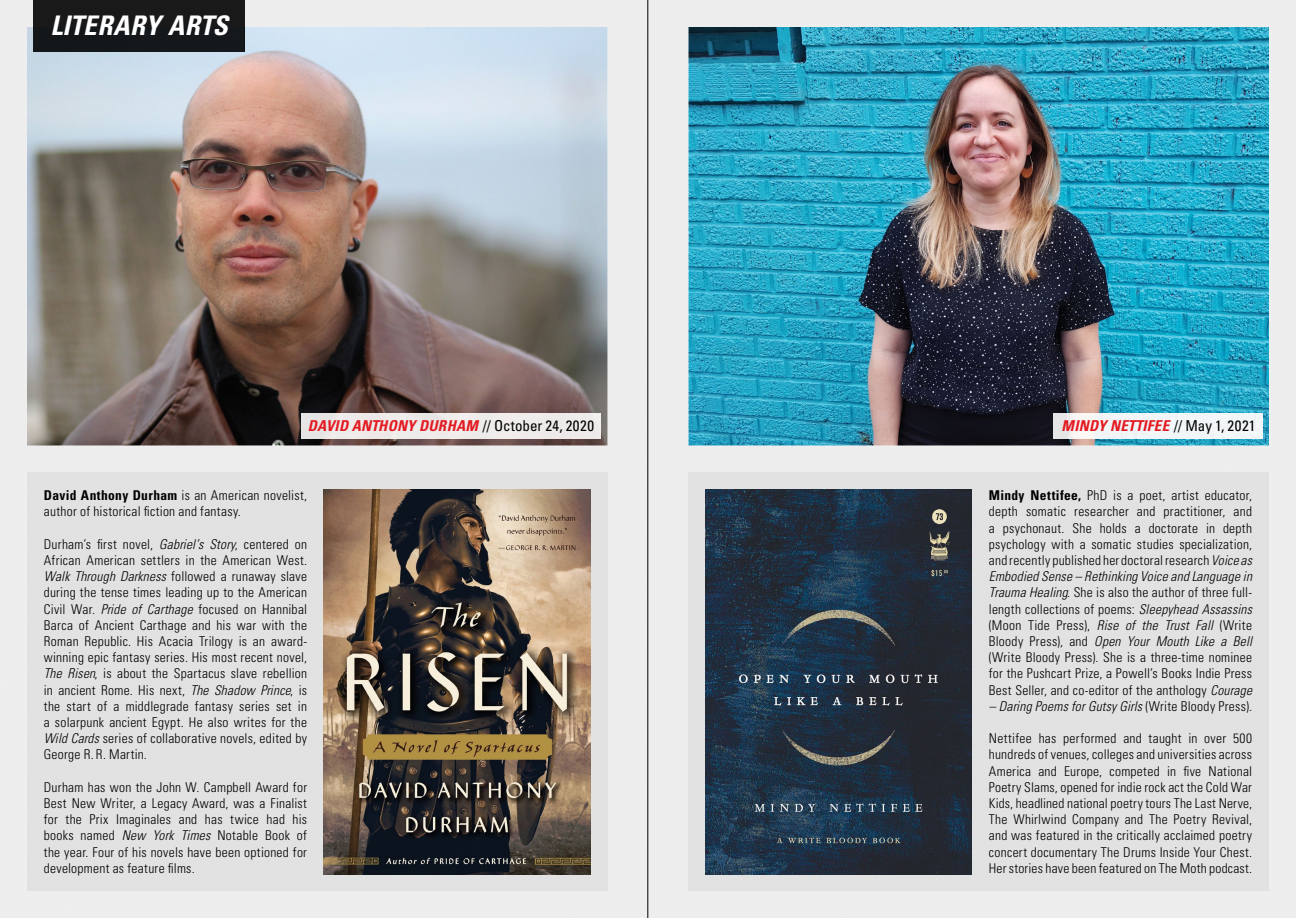
<style>
.page{position:relative;width:1296px;height:918px;background:#fff}
.page>*{position:absolute;margin:0;border:0;box-sizing:border-box;transform-origin:0 0}
.t1{font:italic 700 condensed 27px "Univers";color:#fff}
.t2{font:italic 700 condensed 15px "Univers";letter-spacing:.015em;color:#e31b23}
.t3{font:300 condensed 13.5px/16.2px "Univers";letter-spacing:.02em;color:#000;text-align:justify}
.t4{font:italic 300 condensed 13.5px "Univers";letter-spacing:.01em;color:#000}
.s1{font-weight:400;font-style:normal;color:#000}
.s2{font-weight:700}
.s3{font-style:italic}
.s4{font-style:normal}
</style>
<div class="page">
<div style="left:648px;top:0;width:648px;height:918px;background:#eee"></div>
<div style="left:688px;top:472px;width:581px;height:419px;background:#e2e2e2"></div>
<img style="left:688px;top:27px;width:581px;height:418px">
<img style="left:1054px;top:413px;width:208px;height:26px">
<img style="left:705px;top:489px;width:267px;height:385px">
<img style="left:0;top:0;width:648px;height:918px">
<h1 class="t1" style="left:51px;top:9px;width:179px">LITERARY ARTS</h1>
<p class="t2" style="left:308px;top:417px;width:288px">DAVID ANTHONY DURHAM <span class="s1">// October 24, 2020</span></p>
<p class="t2" style="left:1061px;top:417px;width:196px">MINDY NETTIFEE <span class="s1">// May 1, 2021</span></p>
<p class="t3" style="left:44px;top:487px;width:265px"><span class="s2">David Anthony Durham</span> is an American novelist, author of historical fiction and fantasy.</p>
<p class="t3" style="left:44px;top:536px;width:265px">Durham’s first novel, <span class="s3">Gabriel’s Story</span>, centered on African American settlers in the American West.<br><span class="s3">Walk Through Darkness</span> followed a runaway slave during the tense times leading up to the American Civil War. <span class="s3">Pride of Carthage</span> focused on Hannibal Barca of Ancient Carthage and his war with the Roman Republic. His Acacia Trilogy is an award&shy;winning epic fantasy series. His most recent novel, <span class="s3">The Risen</span>, is about the Spartacus slave rebellion in ancient Rome. His next, <span class="s3">The Shadow Prince</span>, is the start of a middlegrade fantasy series set in a solarpunk ancient Egypt. He also writes for the <span class="s3">Wild Cards</span> series of collaborative novels, edited by George R. R. Martin.</p>
<p class="t3" style="left:44px;top:779px;width:265px">Durham has won the John W. Campbell Award for Best New Writer, a Legacy Award, was a Finalist for the Prix Imaginales and has twice had his books named <span class="s3">New York Times</span> Notable Book of the year. Four of his novels have been optioned for development as feature films.</p>
<p class="t3" style="left:989px;top:487px;width:265px"><span class="s2">Mindy Nettifee,</span> PhD is a poet, artist educator, depth somatic researcher and practitioner, and a psychonaut. She holds a doctorate in depth psychology with a somatic studies specialization, and recently published her doctoral research <span class="s3">Voice as Embodied Sense – Rethinking Voice and Language in Trauma Healing</span>. She is also the author of three full&shy;length collections of poems: <span class="s3">Sleepyhead Assassins </span>(Moon Tide Press), <span class="s3">Rise of the Trust Fall</span> (Write Bloody Press), and <span class="s3">Open Your Mouth Like a Bell </span>(Write Bloody Press). She is a three-time nominee for the Pushcart Prize, a Powell’s Books Indie Press Best Seller, and co-editor of the anthology <span class="s3">Courage</span></p>
<p class="t4" style="left:989px;top:698px;width:265px">– Daring Poems for Gutsy Girls <span class="s4">(Write Bloody Press).</span></p>
<p class="t3" style="left:989px;top:730px;width:265px">Nettifee has performed and taught in over 500 hundreds of venues, colleges and universities across America and Europe, competed in five National Poetry Slams, opened for indie rock act the Cold War Kids, headlined national poetry tours The Last Nerve, The Whirlwind Company and The Poetry Revival, and was featured in the critically acclaimed poetry concert documentary The Drums Inside Your Chest.<br>Her stories have been featured on The Moth podcast.</p>
</div>
